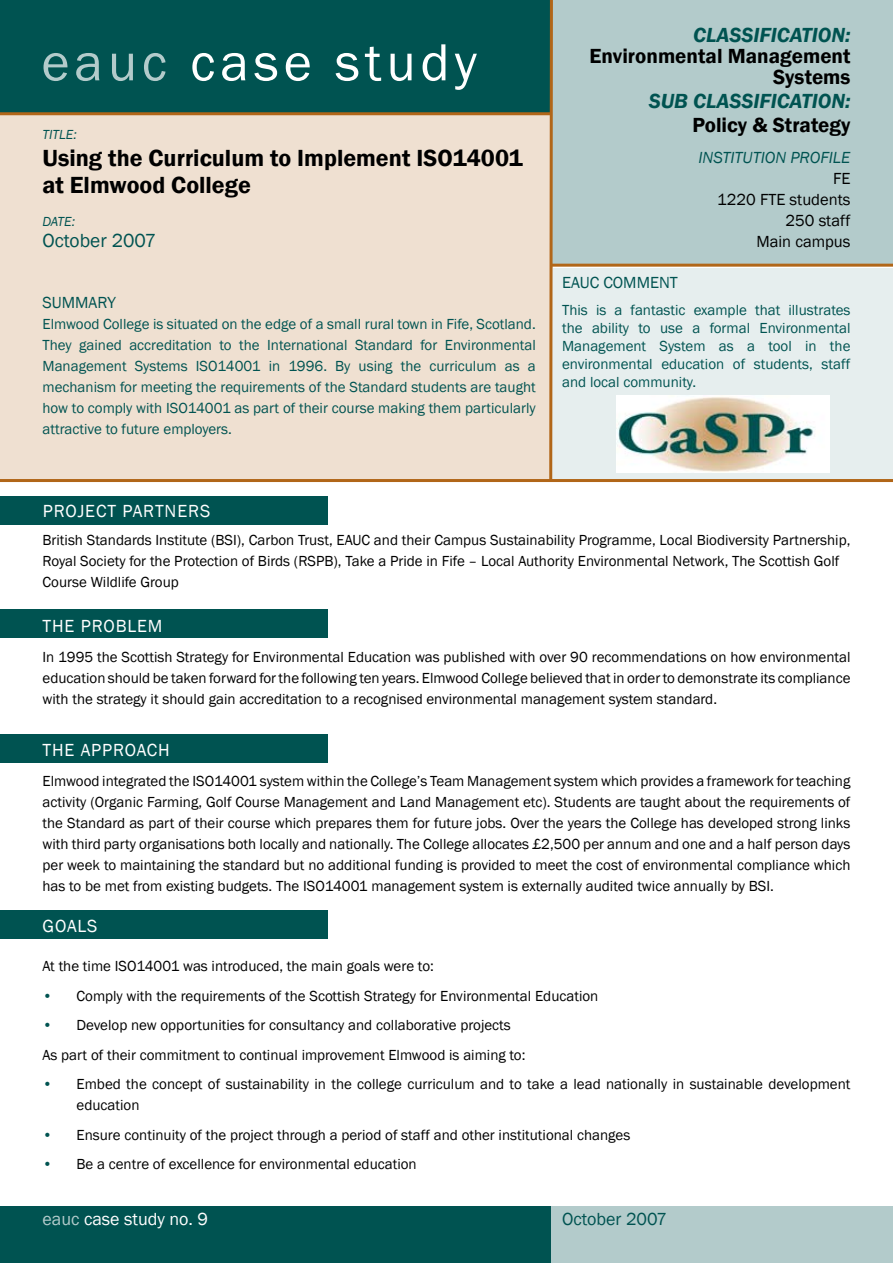
<style>
.page{position:relative;width:893px;height:1263px;background:#fff}
.page>*{position:absolute;margin:0;border:0;box-sizing:border-box;transform-origin:0 0}
.t1{font:54px "Franklin Gothic";letter-spacing:.09em;color:#fff}
.t2{font:600 24px/27px "Franklin Gothic";color:#000}
.t3{font:600 21px/21px "Franklin Gothic";color:#000;text-align:right}
.t4{font:italic 600 21px "Franklin Gothic";color:#005351}
.t5{font:19.5px "Franklin Gothic";color:#005351}
.t6{font:18px "Franklin Gothic";letter-spacing:.05em;color:#fff}
.t7{font:18px "Franklin Gothic";color:#fff}
.t8{font:18px "Franklin Gothic";color:#005351}
.t9{font:16.5px/21px "Franklin Gothic";color:#000;text-align:right}
.t10{font:italic 16.5px "Franklin Gothic";color:#005351}
.t11{font:16.5px "Franklin Gothic";color:#005351}
.t12{font:15px/21px "Franklin Gothic";color:#000}
.t13{font:15px/21px "Franklin Gothic";color:#005351;text-align:justify}
.t14{font:italic 13.5px "Franklin Gothic";color:#005351}
.s1{color:#b3cbcb}
.s2{color:#005351}
</style>
<div class="page">
<div style="left:0;top:609px;width:327px;height:29px;background:#005351"></div>
<div style="left:0;top:910px;width:327px;height:28px;background:#005351"></div>
<div style="left:0;top:734px;width:327px;height:28px;background:#005351"></div>
<div style="left:0;top:496px;width:327px;height:29px;background:#005351"></div>
<div style="left:0;top:0;width:552px;height:114px;background:#005351"></div>
<div style="left:0;top:114px;width:553px;height:366px;background:#efe0d1"></div>
<div style="left:552px;top:268px;width:341px;height:212px;background:#e6eeee"></div>
<div style="left:552px;top:0;width:341px;height:264px;background:#b3cbcb"></div>
<div style="left:0;top:1206px;width:552px;height:57px;background:#005351"></div>
<div style="left:552px;top:1206px;width:341px;height:57px;background:#b3cbcb"></div>
<svg style="left:548px;top:0;width:6px;height:479px"></svg>
<img style="left:617px;top:395px;width:212px;height:77px">
<hr style="left:0;top:112px;width:552px;height:3px;background:#b16618">
<hr style="left:552px;top:264px;width:341px;height:3px;background:#b16618">
<hr style="left:0;top:479px;width:893px;height:3px;background:#b16618">
<h1 class="t1" style="left:41px;top:29px;width:437px"><span class="s1">eauc</span> case study</h1>
<p class="t14" style="left:43px;top:126px;width:36px">TITLE:</p>
<h2 class="t2" style="left:43px;top:144px;width:482px">Using the Curriculum to Implement ISO14001 at Elmwood College</h2>
<p class="t14" style="left:43px;top:213px;width:34px">DATE:</p>
<h3 class="t5" style="left:43px;top:228px;width:115px">October 2007</h3>
<p class="t11" style="left:43px;top:292px;width:75px">SUMMARY</p>
<p class="t13" style="left:43px;top:314px;width:495px">Elmwood College is situated on the edge of a small rural town in Fife, Scotland.<br>They gained accreditation to the International Standard for Environmental Management Systems ISO14001 in 1996. By using the curriculum as a mechanism for meeting the requirements of the Standard students are taught how to comply with ISO14001 as part of their course making them particularly attractive to future employers.</p>
<h3 class="t4" style="left:693px;top:22px;width:159px">CLASSIFICATION:</h3>
<h3 class="t3" style="left:590px;top:46px;width:262px">Environmental Management<br>Systems</h3>
<h3 class="t4" style="left:649px;top:88px;width:203px">SUB CLASSIFICATION:</h3>
<h3 class="t3" style="left:692px;top:115px;width:160px">Policy &amp; Strategy</h3>
<p class="t10" style="left:698px;top:147px;width:153px">INSTITUTION PROFILE</p>
<p class="t9" style="left:717px;top:169px;width:135px">FE<br>1220 FTE students<br>250 staff<br>Main campus</p>
<p class="t11" style="left:562px;top:272px;width:63px">EAUC COMME</p>
<p class="t11" style="left:659px;top:272px;width:20px">NT</p>
<p class="t13" style="left:562px;top:301px;width:290px;line-height:18px">This is a fantastic example that illustrates the ability to use a formal Environmental Management System as a tool in the environmental education of students, staff and local community.</p>
<p class="t6" style="left:43px;top:499px;width:167px">Project Partn ers</p>
<p class="t12" style="left:43px;top:530px;width:809px">British Standards Institute (BSI), Carbon Trust, EAUC and their Campus Sustainability Programme, Local Biodiversity Partnership,<br>Royal Society for the Protection of Birds (RSPB), Take a Pride in Fife – Local Authority Environmental Network, The Scottish Golf<br>Course Wildlife Group</p>
<p class="t6" style="left:43px;top:615px;width:122px">The Problem</p>
<p class="t12" style="left:43px;top:646px;width:809px;text-align:justify">In 1995 the Scottish Strategy for Environmental Education was published with over 90 recommendations on how environmental education should be taken forward for the following ten years. Elmwood College believed that in order to demonstrate its compliance with the strategy it should gain accreditation to a recognised environmental management system standard.</p>
<p class="t6" style="left:43px;top:739px;width:129px">The Approach</p>
<p class="t12" style="left:43px;top:770px;width:809px;text-align:justify">Elmwood integrated the ISO14001 system within the College’s Team M anagement system which provides a framework for teaching activity (Organic Farming, Golf Course Management and Land Management etc). Students are taught about the requirements of the Standard as part of their course which prepares them for future jobs. Over the years the College has developed strong links with third party organisations both locally and nationally. The College allocates £2,500 per annum and one and a half person days per week to maintaining the standard but no additional funding is provided to meet the cost of environmental compliance which has to be met from existing budgets. The ISO14001 management system is externally audited twice annually by BSI.</p>
<p class="t6" style="left:43px;top:914px;width:55px">Goals</p>
<p class="t12" style="left:43px;top:956px;width:393px">At the time ISO14001 was introduced, the main goals were to:</p>
<p class="t12" style="left:43px;top:985px;width:557px"><span class="s2">•</span> Comply with the requirements of the Scottish Strategy for Environmental Education</p>
<p class="t12" style="left:43px;top:1011px;width:484px;line-height:29.5px"><span class="s2">•</span> Develop new opportunities for consultancy and collaborative projects<br>As part of their commitment to continual improvement Elmwood is aiming to:</p>
<p class="t12" style="left:77px;top:1074px;width:775px;text-indent:-34px"><span class="s2">•</span> Embed the concept of sustainability in the college curriculum and to take a lead nationally in sustainable development education</p>
<p class="t12" style="left:43px;top:1124px;width:589px"><span class="s2">•</span> Ensure continuity of the project through a period of staff and other institutional changes</p>
<p class="t12" style="left:43px;top:1154px;width:376px"><span class="s2">•</span> Be a centre of excellence for environmental education</p>
<p class="t7" style="left:43px;top:1207px;width:167px"><span class="s1">eauc</span> case study no. 9</p>
<p class="t8" style="left:562px;top:1207px;width:107px">October 2007</p>
</div>
